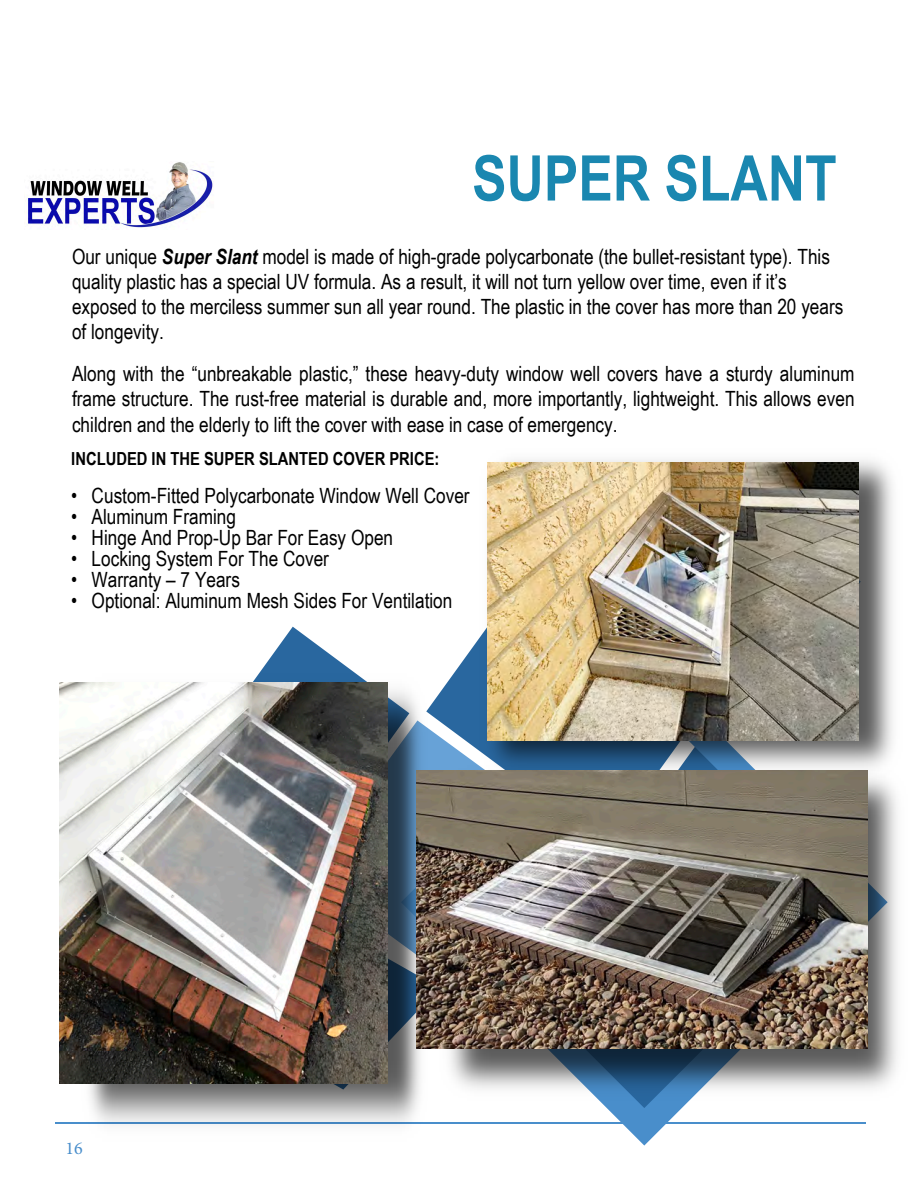
<style>
.page{position:relative;width:918px;height:1188px;background:#fff}
.page>*{position:absolute;margin:0;border:0;box-sizing:border-box;transform-origin:0 0}
.t1{font:700 63px "Arial Narrow";color:#1a87b0}
.t2{font:21px/25.2px "Arial Narrow";color:#000}
.t3{font:700 18px "Arial Narrow";color:#000}
.t4{font:18px "Minion Pro";color:#498ecb}
.s1{font-weight:700;font-style:italic}
</style>
<div class="page">
<hr style="left:55px;top:1122px;width:810px;height:1px;background:#498ecb">
<svg style="left:262px;top:627px;width:88px;height:42px"></svg>
<svg style="left:430px;top:1048px;width:436px;height:98px"></svg>
<svg style="left:430px;top:643px;width:46px;height:127px"></svg>
<img style="left:78px;top:669px;width:352px;height:456px">
<img style="left:60px;top:683px;width:327px;height:401px">
<img style="left:435px;top:761px;width:463px;height:344px">
<img style="left:416px;top:770px;width:451px;height:278px">
<img style="left:476px;top:460px;width:422px;height:324px">
<img style="left:488px;top:462px;width:371px;height:279px">
<img style="left:27px;top:162px;width:186px;height:66px">
<h1 class="t1" style="left:472px;top:131px;width:366px">SUPER SLANT</h1>
<p class="t2" style="left:72px;top:243px;width:773px">Our unique <span class="s1">Super Slant</span> model is made of high-grade polycarbonate (the bullet-resistant type). This quality plastic has a special UV formula. As a result, it will not turn yellow over time, even if it’s exposed to the merciless summer sun all year round. The plastic in the cover has more than 20 years of longevity.</p>
<p class="t2" style="left:72px;top:360px;width:784px;text-align:justify">Along with the “unbreakable plastic,” these heavy-duty window well covers have a sturdy aluminum frame structure. The rust-free material is durable and, more importantly, lightweight. This allows even children and the elderly to lift the cover with ease in case of emergency.</p>
<p class="t3" style="left:71px;top:445px;width:370px">INCLUDED IN THE SUPER SLANTED COVER PRICE:</p>
<p class="t2" style="left:71px;top:482px;width:400px">• Custom-Fitted Polycarbonate Window Well Cover</p>
<p class="t2" style="left:71px;top:503px;width:166px">• Aluminum Framing</p>
<p class="t2" style="left:71px;top:524px;width:323px">• Hinge And Prop-Up Bar For Easy Open</p>
<p class="t2" style="left:71px;top:545px;width:259px">• Locking System For The Cover</p>
<p class="t2" style="left:71px;top:566px;width:170px">• Warranty – 7 Years</p>
<p class="t2" style="left:71px;top:587px;width:383px">• Optional: Aluminum Mesh Sides For Ventilation</p>
<p class="t4" style="left:66px;top:1137px;width:19px">16</p>
</div>
